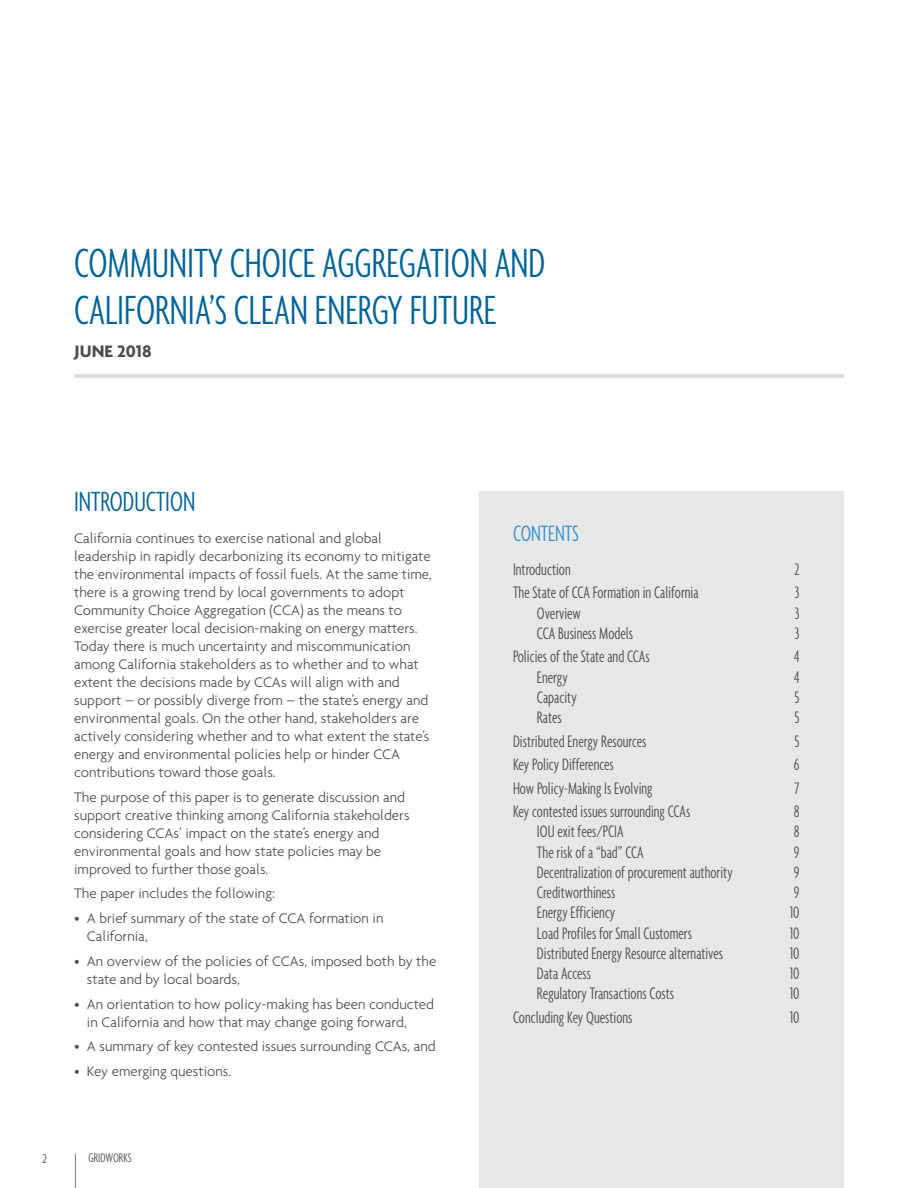
<style>
.page{position:relative;width:918px;height:1188px;background:#fff}
.page>*{position:absolute;margin:0;border:0;box-sizing:border-box;transform-origin:0 0}
.body_copy{font:300 extra-condensed 44.1px/47.7px "Agenda";color:#006398}
.t1{font:300 extra-condensed 30px "Agenda";color:#006398}
.body_copy-2{font:300 extra-condensed 24px "Agenda";color:#328fce}
.body_copy-3{font:300 extra-condensed 18px "Agenda";color:#4d4d4f}
.body_copy-4{font:700 18px "Agenda";color:#4d4d4f}
.body_copy-5{font:300 15px/18px "Agenda";color:#4d4d4f}
.t2{font:300 extra-condensed 13.5px "Agenda";color:#4d4d4f}
.t3{font:300 condensed 13.5px "Agenda";color:#4d4d4f}
</style>
<div class="page">
<div style="left:479px;top:491px;width:365px;height:697px;background:#e6e7e8"></div>
<hr style="left:74px;top:375px;width:770px;height:3px;background:#dfdddd">
<hr style="left:75px;top:1154px;width:1px;height:34px;background:#808083">
<p class="body_copy" style="left:74px;top:238px;width:473px">COMMUNITY CHOICE AGGREGATION AND<br>CALIFORNIA’S CLEAN ENERGY FUTURE</p>
<p class="body_copy-4" style="left:74px;top:340px;width:79px">JUNE 2018</p>
<p class="t1" style="left:74px;top:486px;width:123px">INTRODUCTION</p>
<p class="body_copy-5" style="left:74px;top:529px;width:359px">California continues to exercise national and global leadership in rapidly decarbonizing its economy to mitigate the environmental impacts of fossil fuels. At the same time, there is a growing trend by local governments to adopt Community Choice Aggregation (CCA) as the means to exercise greater local decision-making on energy matters.<br>Today there is much uncertainty and miscommunication among California stakeholders as to whether and to what extent the decisions made by CCAs will align with and support – or possibly diverge from – the state’s energy and environmental goals. On the other hand, stakeholders are actively considering whether and to what extent the state’s energy and environmental policies help or hinder CCA contributions toward those goals.</p>
<p class="body_copy-5" style="left:74px;top:787px;width:337px">The purpose of this paper is to generate discussion and support creative thinking among California stakeholders considering CCAs’ impact on the state’s energy and environmental goals and how state policies may be improved to further those goals.</p>
<p class="body_copy-5" style="left:74px;top:884px;width:202px">The paper includes the following:</p>
<p class="body_copy-5" style="left:87px;top:909px;width:298px;text-indent:-13px">• A brief summary of the state of CCA formation in<br>California,</p>
<p class="body_copy-5" style="left:87px;top:952px;width:351px;text-indent:-13px">• An overview of the policies of CCAs, imposed both by the state and by local boards,</p>
<p class="body_copy-5" style="left:87px;top:994px;width:349px;text-indent:-13px">• An orientation to how policy-making has been conducted in California and how that may change going forward,</p>
<p class="body_copy-5" style="left:74px;top:1037px;width:363px">• A summary of key contested issues surrounding CCAs, and</p>
<p class="body_copy-5" style="left:74px;top:1062px;width:159px">• Key emerging questions.</p>
<p class="t3" style="left:42px;top:1151px;width:6px">2</p>
<p class="t2" style="left:89px;top:1151px;width:45px">GRIDWORKS</p>
<p class="body_copy-2" style="left:513px;top:521px;width:67px">CONTENTS</p>
<p class="body_copy-3" style="left:513px;top:559px;width:59px">Introduction</p>
<p class="body_copy-3" style="left:795px;top:559px;width:7px">2</p>
<p class="body_copy-3" style="left:513px;top:583px;width:187px">The State of CCA Formation in California</p>
<p class="body_copy-3" style="left:795px;top:583px;width:6px">3</p>
<p class="body_copy-3" style="left:537px;top:603px;width:46px">Overview</p>
<p class="body_copy-3" style="left:795px;top:603px;width:6px">3</p>
<p class="body_copy-3" style="left:537px;top:623px;width:98px">CCA Business Models</p>
<p class="body_copy-3" style="left:795px;top:623px;width:6px">3</p>
<p class="body_copy-3" style="left:513px;top:647px;width:138px">Policies of the State and CCAs</p>
<p class="body_copy-3" style="left:794px;top:647px;width:7px">4</p>
<p class="body_copy-3" style="left:537px;top:667px;width:32px">Energy</p>
<p class="body_copy-3" style="left:794px;top:667px;width:7px">4</p>
<p class="body_copy-3" style="left:537px;top:687px;width:41px">Capacity</p>
<p class="body_copy-3" style="left:794px;top:687px;width:7px">5</p>
<p class="body_copy-3" style="left:537px;top:708px;width:26px">Rates</p>
<p class="body_copy-3" style="left:794px;top:708px;width:7px">5</p>
<p class="body_copy-3" style="left:513px;top:731px;width:135px">Distributed Energy Resources</p>
<p class="body_copy-3" style="left:794px;top:731px;width:7px">5</p>
<p class="body_copy-3" style="left:513px;top:755px;width:102px">Key Policy Differences</p>
<p class="body_copy-3" style="left:794px;top:755px;width:7px">6</p>
<p class="body_copy-3" style="left:513px;top:778px;width:141px">How Policy-Making Is Evolving</p>
<p class="body_copy-3" style="left:795px;top:778px;width:6px">7</p>
<p class="body_copy-3" style="left:513px;top:802px;width:179px">Key contested issues surrounding CCAs</p>
<p class="body_copy-3" style="left:794px;top:802px;width:7px">8</p>
<p class="body_copy-3" style="left:537px;top:822px;width:88px">IOU exit fees/PCIA</p>
<p class="body_copy-3" style="left:794px;top:822px;width:7px">8</p>
<p class="body_copy-3" style="left:537px;top:842px;width:108px">The risk of a “bad” CCA</p>
<p class="body_copy-3" style="left:794px;top:842px;width:7px">9</p>
<p class="body_copy-3" style="left:537px;top:862px;width:197px">Decentralization of procurement authority</p>
<p class="body_copy-3" style="left:794px;top:862px;width:7px">9</p>
<p class="body_copy-3" style="left:537px;top:883px;width:80px">Creditworthiness</p>
<p class="body_copy-3" style="left:794px;top:883px;width:7px">9</p>
<p class="body_copy-3" style="left:537px;top:903px;width:80px">Energy Efficiency</p>
<p class="body_copy-3" style="left:790px;top:903px;width:11px">10</p>
<p class="body_copy-3" style="left:537px;top:923px;width:157px">Load Profiles for Small Customers</p>
<p class="body_copy-3" style="left:790px;top:923px;width:11px">10</p>
<p class="body_copy-3" style="left:537px;top:943px;width:188px">Distributed Energy Resource alternatives</p>
<p class="body_copy-3" style="left:790px;top:943px;width:11px">10</p>
<p class="body_copy-3" style="left:537px;top:964px;width:56px">Data Access</p>
<p class="body_copy-3" style="left:790px;top:964px;width:11px">10</p>
<p class="body_copy-3" style="left:537px;top:984px;width:139px">Regulatory Transactions Costs</p>
<p class="body_copy-3" style="left:790px;top:984px;width:11px">10</p>
<p class="body_copy-3" style="left:513px;top:1007px;width:121px">Concluding Key Questions</p>
<p class="body_copy-3" style="left:790px;top:1007px;width:11px">10</p>
</div>
